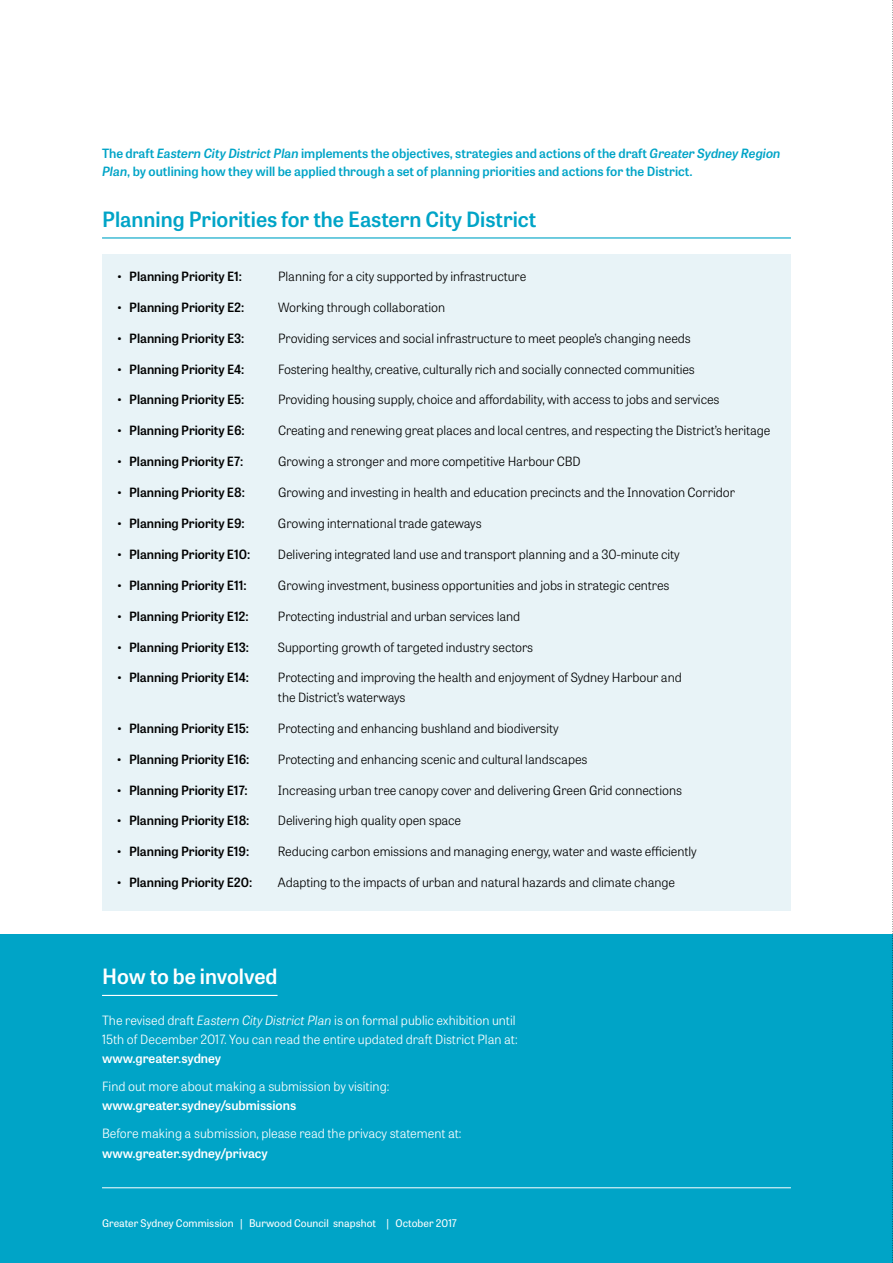
<style>
.page{position:relative;width:893px;height:1263px;background:#fff}
.page>*{position:absolute;margin:0;border:0;box-sizing:border-box;transform-origin:0 0}
.t1{font:600 21px "Tablet Gothic";color:#00a4c7}
.t2{font:600 21px "Tablet Gothic";color:#fff}
.t3{font:300 12.75px/19.5px "Tablet Gothic";letter-spacing:-.005em;color:#000}
.t4{font:600 12.75px "Tablet Gothic";letter-spacing:-.005em;color:#000}
.t5{font:300 12.75px/19.2px "Tablet Gothic";color:#fff}
.t6{font:600 12.75px/18px "Tablet Gothic";color:#00a4c7}
.t7{font:600 12.75px "Tablet Gothic";color:#fff}
.t8{font:10.5px "Tablet Gothic";letter-spacing:.005em;color:#fff}
.s1{font-style:italic}
</style>
<div class="page">
<hr style="left:102px;top:237px;width:689px;height:2px;background:#00a4c7">
<div style="left:102px;top:254px;width:689px;height:657px;background:#e8f3f7"></div>
<div style="left:0;top:935px;width:893px;height:328px;background:#00a4c7"></div>
<hr style="left:102px;top:995px;width:176px;height:1px;background:#fff">
<hr style="left:102px;top:1187px;width:689px;height:1px;background:#fff">
<svg style="left:892px;top:0;width:1px;height:1263px"></svg>
<p class="t6" style="left:102px;top:144px;width:680px">The draft <span class="s1">Eastern City District Plan</span> implements the objectives, strategies and actions of the draft <span class="s1">Greater Sydney Region<br>Plan</span>, by outlining how they will be applied through a set of planning priorities and actions for the District.</p>
<h1 class="t1" style="left:102px;top:204px;width:436px">Planning Priorities for the Eastern City District</h1>
<p class="t4" style="left:117px;top:267px;width:127px">• Planning Priority E1:</p>
<p class="t3" style="left:278px;top:266px;width:250px">Planning for a city supported by infrastructure</p>
<p class="t4" style="left:116px;top:298px;width:129px">• Planning Priority E2:</p>
<p class="t3" style="left:278px;top:297px;width:169px">Working through collaboration</p>
<p class="t4" style="left:116px;top:329px;width:129px">• Planning Priority E3:</p>
<p class="t3" style="left:278px;top:328px;width:414px">Providing services and social infrastructure to meet people’s changing needs</p>
<p class="t4" style="left:116px;top:360px;width:129px">• Planning Priority E4:</p>
<p class="t3" style="left:278px;top:359px;width:418px">Fostering healthy, creative, culturally rich and socially connected communities</p>
<p class="t4" style="left:116px;top:391px;width:130px">• Planning Priority E5:</p>
<p class="t3" style="left:278px;top:390px;width:443px">Providing housing supply, choice and affordability, with access to jobs and services</p>
<p class="t4" style="left:116px;top:422px;width:130px">• Planning Priority E6:</p>
<p class="t3" style="left:278px;top:420px;width:494px">Creating and renewing great places and local centres, and respecting the District’s heritage</p>
<p class="t4" style="left:116px;top:453px;width:128px">• Planning Priority E7:</p>
<p class="t3" style="left:278px;top:451px;width:304px">Growing a stronger and more competitive Harbour CBD</p>
<p class="t4" style="left:116px;top:483px;width:130px">• Planning Priority E8:</p>
<p class="t3" style="left:278px;top:482px;width:458px">Growing and investing in health and education precincts and the Innovation Corridor</p>
<p class="t4" style="left:116px;top:514px;width:130px">• Planning Priority E9:</p>
<p class="t3" style="left:278px;top:513px;width:205px">Growing international trade gateways</p>
<p class="t4" style="left:116px;top:545px;width:135px">• Planning Priority E10:</p>
<p class="t3" style="left:278px;top:544px;width:403px">Delivering integrated land use and transport planning and a 30-minute city</p>
<p class="t4" style="left:116px;top:576px;width:132px">• Planning Priority E11:</p>
<p class="t3" style="left:278px;top:575px;width:393px">Growing investment, business opportunities and jobs in strategic centres</p>
<p class="t4" style="left:116px;top:607px;width:134px">• Planning Priority E12:</p>
<p class="t3" style="left:278px;top:606px;width:244px">Protecting industrial and urban services land</p>
<p class="t4" style="left:116px;top:638px;width:134px">• Planning Priority E13:</p>
<p class="t3" style="left:278px;top:637px;width:257px">Supporting growth of targeted industry sectors</p>
<p class="t4" style="left:116px;top:669px;width:134px">• Planning Priority E14:</p>
<p class="t3" style="left:278px;top:668px;width:405px">Protecting and improving the health and enjoyment of Sydney Harbour and the District’s waterways</p>
<p class="t4" style="left:116px;top:719px;width:134px">• Planning Priority E15:</p>
<p class="t3" style="left:278px;top:718px;width:282px">Protecting and enhancing bushland and biodiversity</p>
<p class="t4" style="left:116px;top:750px;width:135px">• Planning Priority E16:</p>
<p class="t3" style="left:278px;top:749px;width:311px">Protecting and enhancing scenic and cultural landscapes</p>
<p class="t4" style="left:116px;top:781px;width:133px">• Planning Priority E17:</p>
<p class="t3" style="left:278px;top:780px;width:406px">Increasing urban tree canopy cover and delivering Green Grid connections</p>
<p class="t4" style="left:116px;top:812px;width:135px">• Planning Priority E18:</p>
<p class="t3" style="left:278px;top:811px;width:185px">Delivering high quality open space</p>
<p class="t4" style="left:116px;top:843px;width:135px">• Planning Priority E19:</p>
<p class="t3" style="left:278px;top:841px;width:420px">Reducing carbon emissions and managing energy, water and waste efficiently</p>
<p class="t4" style="left:116px;top:874px;width:137px">• Planning Priority E20:</p>
<p class="t3" style="left:278px;top:872px;width:399px">Adapting to the impacts of urban and natural hazards and climate change</p>
<h1 class="t2" style="left:102px;top:962px;width:177px">How to be involved</h1>
<p class="t5" style="left:102px;top:1010px;width:417px">The revised draft <span class="s1">Eastern City District Plan</span> is on formal public exhibition until<br>15th of December 2017. You can read the entire updated draft District Plan at:</p>
<p class="t7" style="left:102px;top:1050px;width:121px">www.greater.sydney</p>
<p class="t5" style="left:102px;top:1076px;width:289px">Find out more about making a submission by visiting:</p>
<p class="t7" style="left:102px;top:1097px;width:196px">www.greater.sydney/submissions</p>
<p class="t5" style="left:102px;top:1123px;width:361px">Before making a submission, please read the privacy statement at:</p>
<p class="t7" style="left:102px;top:1144px;width:167px">www.greater.sydney/privacy</p>
<p class="t8" style="left:102px;top:1216px;width:356px">Greater Sydney Commission | Burwood Council snapshot | October 2017</p>
</div>
